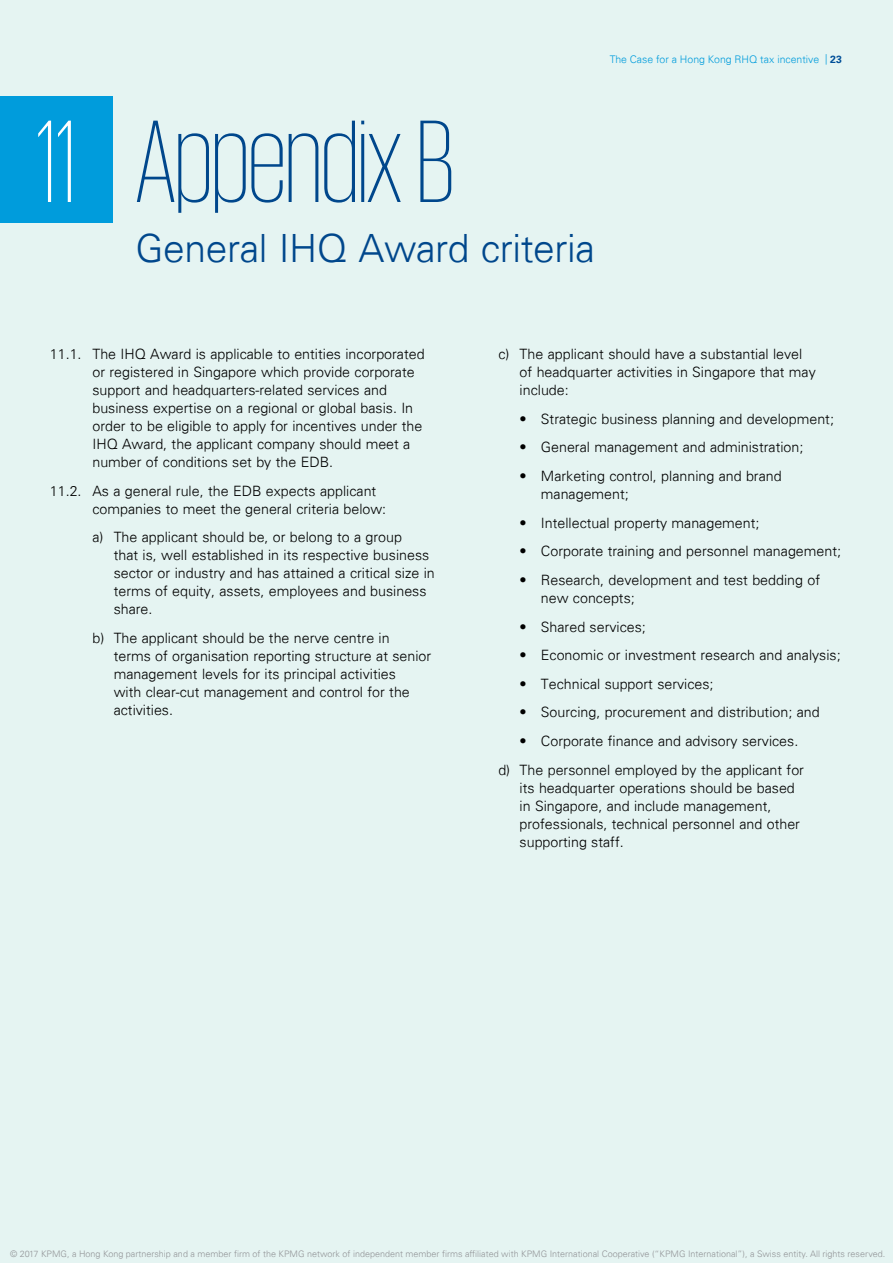
<style>
.page{position:relative;width:893px;height:1263px;background:#e5f4f2}
.page>*{position:absolute;margin:0;border:0;box-sizing:border-box;transform-origin:0 0}
.t1{font:200 120px "KPMG";letter-spacing:-.01em;color:#00478c}
.t2{font:200 120px "KPMG";color:#fff}
.t3{font:300 39px "Univers 45";letter-spacing:-.01em;color:#00478c}
.t4{font:300 14.25px/18px "Univers 45";color:#000}
.t5{font:300 10.5px "Univers 45";color:#009cdc}
.t6{font:300 9px "Univers 45";color:#939598}
.s1{font-family:"Univers 65";font-weight:700;color:#004e98}
</style>
<div class="page">
<div style="left:0;top:96px;width:113px;height:126px;background:#009cdc"></div>
<h1 class="t2" style="left:36px;top:105px;width:42px">11</h1>
<p class="t5" style="left:610px;top:53px;width:234px">The Case for a Hong Kong RHQ tax incentive | <span class="s1">23</span></p>
<h1 class="t1" style="left:136px;top:105px;width:320px">Appendix B</h1>
<h2 class="t3" style="left:136px;top:225px;width:461px">General IHQ Award criteria</h2>
<p class="t4" style="left:92px;top:345px;width:334px;text-indent:-43px">11.1. The IHQ Award is applicable to entities incorporated or registered in Singapore which provide corporate support and headquarters-related services and business expertise on a regional or global basis. In order to be eligible to apply for incentives under the IHQ Award, the applicant company should meet a number of conditions set by the EDB.</p>
<p class="t4" style="left:92px;top:482px;width:295px;text-indent:-43px">11.2. As a general rule, the EDB expects applicant companies to meet the general criteria below:</p>
<p class="t4" style="left:114px;top:528px;width:323px;text-indent:-21px">a) The applicant should be, or belong to a group<br>that is, well established in its respective business sector or industry and has attained a critical size in terms of equity, assets, employees and business share.</p>
<p class="t4" style="left:114px;top:629px;width:319px;text-indent:-21px">b) The applicant should be the nerve centre in<br>terms of organisation reporting structure at senior management levels for its principal activities<br>with clear-cut management and control for the activities.</p>
<p class="t4" style="left:520px;top:345px;width:298px;text-indent:-21px">c) The applicant should have a substantial level of headquarter activities in Singapore that may include:</p>
<p class="t4" style="left:520px;top:410px;width:316px">• Strategic business planning and development;</p>
<p class="t4" style="left:520px;top:438px;width:285px">• General management and administration;</p>
<p class="t4" style="left:541px;top:467px;width:242px;text-indent:-21px">• Marketing control, planning and brand management;</p>
<p class="t4" style="left:520px;top:514px;width:241px">• Intellectual property management;</p>
<p class="t4" style="left:520px;top:542px;width:323px">• Corporate training and personnel management;</p>
<p class="t4" style="left:541px;top:571px;width:281px;text-indent:-21px">• Research, development and test bedding of new concepts;</p>
<p class="t4" style="left:520px;top:617px;width:128px">• Shared services;</p>
<p class="t4" style="left:520px;top:646px;width:322px">• Economic or investment research and analysis;</p>
<p class="t4" style="left:520px;top:675px;width:195px">• Technical support services;</p>
<p class="t4" style="left:520px;top:703px;width:302px">• Sourcing, procurement and distribution; and</p>
<p class="t4" style="left:498px;top:727px;width:307px;line-height:28.7px;text-indent:21px">• Corporate finance and advisory services. d) The personnel employed by the applicant for</p>
<p class="t4" style="left:520px;top:779px;width:282px">its headquarter operations should be based in Singapore, and include management, professionals, technical personnel and other supporting staff.</p>
<p class="t6" style="left:10px;top:1248px;width:877px">© 2017 KPMG, a Hong Kong partnership and a member firm of the KPMG network of independent member firms affiliated with KPMG International Cooperative (“KPMG International”), a Swiss entity. All rights reserved.</p>
</div>
